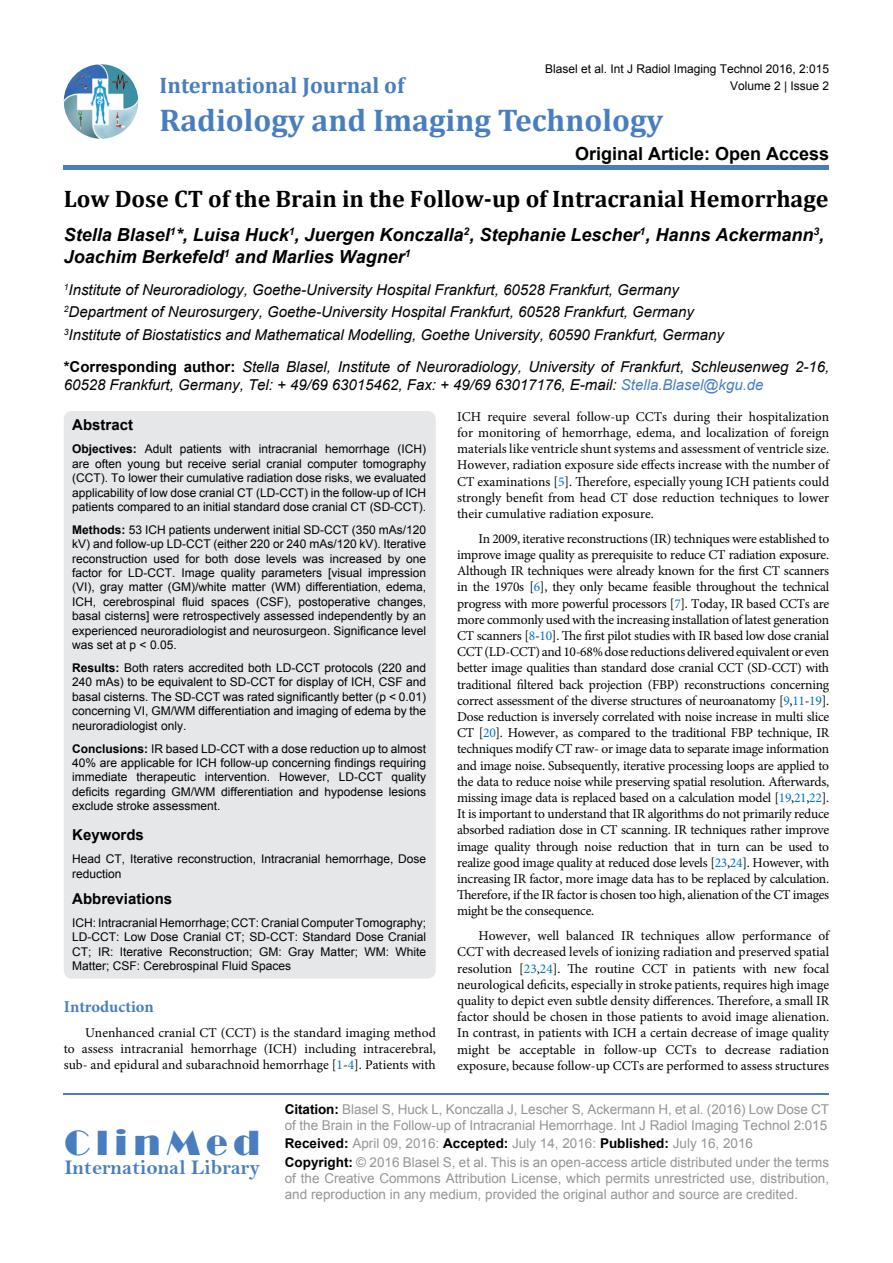
<style>
.page{position:relative;width:893px;height:1263px;background:#fff}
.page>*{position:absolute;margin:0;border:0;box-sizing:border-box;transform-origin:0 0}
.t1{font:36px "Broadway";letter-spacing:.16em;color:#487ec0}
.t2{font:700 31.5px "Cambria";color:#487ec0}
.t3{font:700 24px "Cambria";letter-spacing:-.005em;color:#000}
.t4{font:700 22.5px "Cambria";color:#487ec0}
.t5{font:21px "Bell MT Bold";color:#487ec0}
.t6{font:italic 700 18px/21.6px "Arial";color:#000}
.t7{font:700 18px "Arial";color:#000}
.t8{font:700 16.5px "Minion Pro";color:#487ec0}
.t9{font:italic 15px/22.2px "Arial";color:#000}
.t10{font:700 15px "Arial";color:#000}
.t11{font:13.5px/16.2px "Minion Pro";color:#000;text-align:justify}
.t12{font:13.5px/16.2px "Arial";color:#939598}
.t13{font:12px/14.4px "Arial";color:#000;text-align:justify}
.s1{font-weight:700;font-style:normal}
.s2{color:#487ec0}
.s3{color:#0072bc}
.s4{font-weight:700}
.s5{font-weight:700;color:#000}
</style>
<div class="page">
<img style="left:64px;top:64px;width:74px;height:75px;border-radius:37px">
<div style="left:64px;top:165px;width:765px;height:5px;background:#487ec0"></div>
<hr style="left:64px;top:1093px;width:765px;height:2px;background:#487ec0">
<div style="left:64px;top:411px;width:372px;height:568px;background:#e6e7e8;border-radius:9px"></div>
<p class="t13" style="left:545px;top:60px;width:286px;line-height:17.2px;text-align:right">Blasel et al. Int J Radiol Imaging Technol 2016, 2:015<br>Volume 2 | Issue 2</p>
<h3 class="t4" style="left:160px;top:70px;width:246px">International Journal of</h3>
<h2 class="t2" style="left:160px;top:98px;width:505px">Radiology and Imaging Technology</h2>
<h3 class="t7" style="left:575px;top:141px;width:256px">Original Article: Open Access</h3>
<h3 class="t3" style="left:64px;top:182px;width:766px">Low Dose CT of the Brain in the Follow-up of Intracranial Hemorrhage</h3>
<h3 class="t6" style="left:64px;top:225px;width:762px">Stella Blasel<sup>1</sup>*, Luisa Huck<sup>1</sup>, Juergen Konczalla<sup>2</sup>, Stephanie Lescher<sup>1</sup>, Hanns Ackermann<sup>3</sup>,<br>Joachim Berkefeld<sup>1</sup> and Marlies Wagner<sup>1</sup></h3>
<p class="t9" style="left:64px;top:279px;width:662px"><sup>1</sup>Institute of Neuroradiology, Goethe-University Hospital Frankfurt, 60528 Frankfurt, Germany<br><sup>2</sup>Department of Neurosurgery, Goethe-University Hospital Frankfurt, 60528 Frankfurt, Germany<br><sup>3</sup>Institute of Biostatistics and Mathematical Modelling, Goethe University, 60590 Frankfurt, Germany</p>
<p class="t9" style="left:64px;top:358px;width:767px;line-height:18px"><span class="s1">*Corresponding author:</span> Stella Blasel, Institute of Neuroradiology, University of Frankfurt, Schleusenweg 2-16,<br>60528 Frankfurt, Germany, Tel: + 49/69 63015462, Fax: + 49/69 63017176, E-mail: <span class="s2">Stella.Blasel@kgu.de</span></p>
<p class="t11" style="left:457px;top:408px;width:374px">ICH require several follow-up CCTs during their hospitalization for monitoring of hemorrhage, edema, and localization of foreign materials like ventricle shunt systems and assessment of ventricle size.<br>However, radiation exposure side effects increase with the number of CT examinations [<span class="s3">5</span>]. Therefore, especially young ICH patients could strongly benefit from head CT dose reduction techniques to lower their cumulative radiation exposure.</p>
<p class="t11" style="left:457px;top:530px;width:374px;text-indent:21px">In 2009, iterative reconstructions (IR) techniques were established to improve image quality as prerequisite to reduce CT radiation exposure.<br>Although IR techniques were already known for the first CT scanners in the 1970s [<span class="s3">6</span>], they only became feasible throughout the technical progress with more powerful processors [<span class="s3">7</span>]. Today, IR based CCTs are more commonly used with the increasing installation of latest generation CT scanners [<span class="s3">8</span>-<span class="s3">10</span>]. The first pilot studies with IR based low dose cranial CCT (LD-CCT) and 10-68% dose reductions delivered equivalent or even better image qualities than standard dose cranial CCT (SD-CCT) with traditional filtered back projection (FBP) reconstructions concerning correct assessment of the diverse structures of neuroanatomy [<span class="s3">9</span>,<span class="s3">11</span>-<span class="s3">19</span>].<br>Dose reduction is inversely correlated with noise increase in multi slice CT [<span class="s3">20</span>]. However, as compared to the traditional FBP technique, IR techniques modify CT raw- or image data to separate image information and image noise. Subsequently, iterative processing loops are applied to the data to reduce noise while preserving spatial resolution. Afterwards, missing image data is replaced based on a calculation model [<span class="s3">19</span>,<span class="s3">21</span>,<span class="s3">22</span>].<br>It is important to understand that IR algorithms do not primarily reduce absorbed radiation dose in CT scanning. IR techniques rather improve image quality through noise reduction that in turn can be used to realize good image quality at reduced dose levels [<span class="s3">23</span>,<span class="s3">24</span>]. However, with increasing IR factor, more image data has to be replaced by calculation.<br>Therefore, if the IR factor is chosen too high, alienation of the CT images might be the consequence.</p>
<p class="t11" style="left:457px;top:928px;width:374px;text-indent:21px">However, well balanced IR techniques allow performance of CCT with decreased levels of ionizing radiation and preserved spatial resolution [<span class="s3">23</span>,<span class="s3">24</span>]. The routine CCT in patients with new focal neurological deficits, especially in stroke patients, requires high image quality to depict even subtle density differences. Therefore, a small IR factor should be chosen in those patients to avoid image alienation.<br>In contrast, in patients with ICH a certain decrease of image quality might be acceptable in follow-up CCTs to decrease radiation exposure, because follow-up CCTs are performed to assess structures</p>
<p class="t10" style="left:72px;top:415px;width:62px">Abstract</p>
<p class="t13" style="left:72px;top:442px;width:356px"><span class="s4">Objectives:</span> Adult patients with intracranial hemorrhage (ICH) are often young but receive serial cranial computer tomography (CCT). To lower their cumulative radiation dose risks, we evaluated applicability of low dose cranial CT (LD-CCT) in the follow-up of ICH patients compared to an initial standard dose cranial CT (SD-CCT).</p>
<p class="t13" style="left:72px;top:522px;width:355px"><span class="s4">Methods:</span> 53 ICH patients underwent initial SD-CCT (350 mAs/120 kV) and follow-up LD-CCT (either 220 or 240 mAs/120 kV). Iterative reconstruction used for both dose levels was increased by one factor for LD-CCT. Image quality parameters [visual impression (VI), gray matter (GM)/white matter (WM) differentiation, edema, ICH, cerebrospinal fluid spaces (CSF), postoperative changes, basal cisterns] were retrospectively assessed independently by an experienced neuroradiologist and neurosurgeon. Significance level was set at p &lt; 0.05.</p>
<p class="t13" style="left:72px;top:660px;width:355px"><span class="s4">Results:</span> Both raters accredited both LD-CCT protocols (220 and 240 mAs) to be equivalent to SD-CCT for display of ICH, CSF and basal cisterns. The SD-CCT was rated significantly better (p &lt; 0.01) concerning VI, GM/WM differentiation and imaging of edema by the neuroradiologist only.</p>
<p class="t13" style="left:72px;top:741px;width:355px"><span class="s4">Conclusions:</span> IR based LD-CCT with a dose reduction up to almost 40% are applicable for ICH follow-up concerning findings requiring immediate therapeutic intervention. However, LD-CCT quality deficits regarding GM/WM differentiation and hypodense lesions exclude stroke assessment.</p>
<p class="t10" style="left:72px;top:824px;width:73px">Keywords</p>
<p class="t13" style="left:72px;top:852px;width:355px">Head CT, Iterative reconstruction, Intracranial hemorrhage, Dose reduction</p>
<p class="t10" style="left:72px;top:888px;width:102px">Abbreviations</p>
<p class="t13" style="left:72px;top:915px;width:356px">ICH: Intracranial Hemorrhage; CCT: Cranial Computer Tomography; LD-CCT: Low Dose Cranial CT; SD-CCT: Standard Dose Cranial CT; IR: Iterative Reconstruction; GM: Gray Matter; WM: White Matter; CSF: Cerebrospinal Fluid Spaces</p>
<p class="t8" style="left:64px;top:995px;width:92px">Introduction</p>
<p class="t11" style="left:64px;top:1024px;width:374px;text-indent:21px">Unenhanced cranial CT (CCT) is the standard imaging method to assess intracranial hemorrhage (ICH) including intracerebral, sub- and epidural and subarachnoid hemorrhage [<span class="s3">1</span>-<span class="s3">4</span>]. Patients with</p>
<h1 class="t1" style="left:64px;top:1122px;width:197px">ClinMed</h1>
<h3 class="t5" style="left:64px;top:1155px;width:197px">International Library</h3>
<p class="t12" style="left:285px;top:1101px;width:546px"><span class="s5">Citation:</span> Blasel S, Huck L, Konczalla J, Lescher S, Ackermann H, et al. (2016) Low Dose CT of the Brain in the Follow-up of Intracranial Hemorrhage. Int J Radiol Imaging Technol 2:015</p>
<p class="t12" style="left:285px;top:1134px;width:546px;line-height:18.3px"><span class="s5">Received:</span> April 09, 2016: <span class="s5">Accepted:</span> July 14, 2016: <span class="s5">Published:</span> July 16, 2016<br><span class="s5">Copyright:</span> © 2016 Blasel S, et al. This is an open-access article distributed under the terms</p>
<p class="t12" style="left:285px;top:1170px;width:546px">of the Creative Commons Attribution License, which permits unrestricted use, distribution, and reproduction in any medium, provided the original author and source are credited.</p>
</div>
